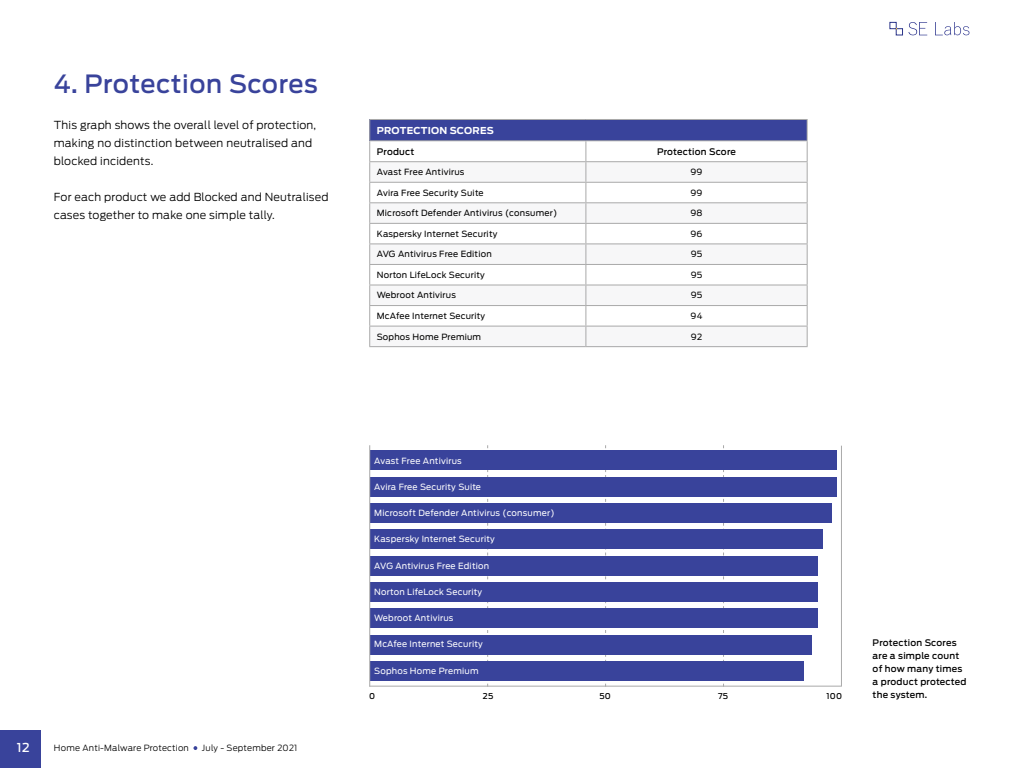
<style>
.page{position:relative;width:1024px;height:768px;background:#fff}
.page>*{position:absolute;margin:0;border:0;box-sizing:border-box;transform-origin:0 0}
.t1{font:500 25px "Antenna";letter-spacing:.02em;color:#39439b}
.t2{font:500 12.2px "Antenna";color:#fff}
.t3{font:300 11px/18px "Antenna";letter-spacing:.015em;color:#000}
.t4{font:700 9.5px "Antenna";letter-spacing:.025em;color:#fff}
.t5{font:500 9px/13px "Antenna";letter-spacing:.02em;color:#000}
.t6{font:8.5px "Antenna";letter-spacing:.025em;color:#000}
.t7{font:8.5px "Antenna";letter-spacing:.025em;color:#fff}
.t8{font:300 8.5px "Antenna";letter-spacing:.025em;color:#000}
.t9{font:500 8px "Antenna";letter-spacing:.025em;color:#000}
</style>
<div class="page">
<div style="left:0;top:730px;width:41px;height:38px;background:#39439b"></div>
<svg style="left:194px;top:746px;width:3px;height:4px"></svg>
<svg style="left:908px;top:22px;width:19px;height:13px"></svg>
<svg style="left:935px;top:22px;width:34px;height:13px"></svg>
<div style="left:890px;top:22px;width:7px;height:7px;border:1px solid #2b3589"></div>
<div style="left:896px;top:28px;width:7px;height:7px;border:1px solid #2b3589"></div>
<div style="left:370px;top:119px;width:437px;height:22px;background:#39439b"></div>
<svg style="left:370px;top:162px;width:437px;height:184px"></svg>
<svg style="left:370px;top:183px;width:437px;height:143px"></svg>
<hr style="left:369px;top:119px;width:217px;height:1px;background:#a9a9a9">
<hr style="left:586px;top:119px;width:222px;height:1px;background:#a9a9a9">
<hr style="left:369px;top:140px;width:217px;height:1px;background:#a9a9a9">
<hr style="left:586px;top:140px;width:222px;height:1px;background:#a9a9a9">
<hr style="left:369px;top:161px;width:217px;height:1px;background:#a9a9a9">
<hr style="left:586px;top:161px;width:222px;height:1px;background:#a9a9a9">
<hr style="left:369px;top:182px;width:217px;height:1px;background:#a9a9a9">
<hr style="left:586px;top:182px;width:222px;height:1px;background:#a9a9a9">
<hr style="left:369px;top:202px;width:217px;height:1px;background:#a9a9a9">
<hr style="left:586px;top:202px;width:222px;height:1px;background:#a9a9a9">
<hr style="left:369px;top:223px;width:217px;height:1px;background:#a9a9a9">
<hr style="left:586px;top:223px;width:222px;height:1px;background:#a9a9a9">
<hr style="left:369px;top:243px;width:217px;height:1px;background:#a9a9a9">
<hr style="left:586px;top:243px;width:222px;height:1px;background:#a9a9a9">
<hr style="left:369px;top:264px;width:217px;height:1px;background:#a9a9a9">
<hr style="left:586px;top:264px;width:222px;height:1px;background:#a9a9a9">
<hr style="left:369px;top:285px;width:217px;height:1px;background:#a9a9a9">
<hr style="left:586px;top:285px;width:222px;height:1px;background:#a9a9a9">
<hr style="left:369px;top:305px;width:217px;height:1px;background:#a9a9a9">
<hr style="left:586px;top:305px;width:222px;height:1px;background:#a9a9a9">
<hr style="left:369px;top:326px;width:217px;height:1px;background:#a9a9a9">
<svg style="left:369px;top:120px;width:1px;height:226px"></svg>
<hr style="left:586px;top:326px;width:222px;height:1px;background:#a9a9a9">
<svg style="left:585px;top:141px;width:1px;height:205px"></svg>
<svg style="left:807px;top:120px;width:1px;height:226px"></svg>
<hr style="left:369px;top:346px;width:217px;height:1px;background:#a9a9a9">
<hr style="left:586px;top:346px;width:222px;height:1px;background:#a9a9a9">
<svg style="left:723px;top:445px;width:1px;height:241px"></svg>
<svg style="left:487px;top:445px;width:1px;height:241px"></svg>
<svg style="left:605px;top:445px;width:1px;height:241px"></svg>
<hr style="left:369px;top:686px;width:472px;height:1px;background:#a9a9a9">
<hr style="left:841px;top:446px;width:1px;height:241px;background:#a9a9a9">
<div style="left:370px;top:451px;width:467px;height:19px;background:#39439b"></div>
<div style="left:370px;top:477px;width:467px;height:19px;background:#39439b"></div>
<div style="left:370px;top:503px;width:462px;height:19px;background:#39439b"></div>
<div style="left:370px;top:530px;width:452px;height:19px;background:#39439b"></div>
<div style="left:370px;top:556px;width:448px;height:19px;background:#39439b"></div>
<div style="left:370px;top:582px;width:448px;height:19px;background:#39439b"></div>
<div style="left:370px;top:609px;width:448px;height:19px;background:#39439b"></div>
<div style="left:370px;top:635px;width:442px;height:19px;background:#39439b"></div>
<div style="left:370px;top:661px;width:434px;height:19px;background:#39439b"></div>
<hr style="left:369px;top:445px;width:1px;height:242px;background:#a9a9a9">
<h1 class="t1" style="left:54px;top:69px;width:265px">4. Protection Scores</h1>
<p class="t3" style="left:54px;top:116px;width:264px">This graph shows the overall level of protection, making no distinction between neutralised and blocked incidents.</p>
<p class="t3" style="left:54px;top:188px;width:276px">For each product we add Blocked and Neutralised cases together to make one simple tally.</p>
<p class="t4" style="left:377px;top:125px;width:117px">PROTECTION SCORES</p>
<p class="t5" style="left:377px;top:145px;width:39px">Product</p>
<p class="t5" style="left:657px;top:145px;width:80px">Protection Score</p>
<p class="t6" style="left:377px;top:167px;width:89px">Avast Free Antivirus</p>
<p class="t6" style="left:690px;top:167px;width:14px">99</p>
<p class="t6" style="left:377px;top:188px;width:108px">Avira Free Security Suite</p>
<p class="t6" style="left:690px;top:188px;width:14px">99</p>
<p class="t6" style="left:377px;top:208px;width:182px">Microsoft Defender Antivirus (consumer)</p>
<p class="t6" style="left:690px;top:208px;width:14px">98</p>
<p class="t6" style="left:377px;top:229px;width:122px">Kaspersky Internet Security</p>
<p class="t6" style="left:690px;top:229px;width:14px">96</p>
<p class="t6" style="left:377px;top:249px;width:116px">AVG Antivirus Free Edition</p>
<p class="t6" style="left:691px;top:249px;width:13px">95</p>
<p class="t6" style="left:377px;top:270px;width:109px">Norton LifeLock Security</p>
<p class="t6" style="left:691px;top:270px;width:13px">95</p>
<p class="t6" style="left:377px;top:290px;width:81px">Webroot Antivirus</p>
<p class="t6" style="left:691px;top:290px;width:13px">95</p>
<p class="t6" style="left:377px;top:311px;width:110px">McAfee Internet Security</p>
<p class="t6" style="left:691px;top:311px;width:13px">94</p>
<p class="t6" style="left:377px;top:331px;width:106px">Sophos Home Premium</p>
<p class="t6" style="left:691px;top:331px;width:13px">92</p>
<h2 class="t2" style="left:17px;top:740px;width:14px">12</h2>
<p class="t8" style="left:54px;top:743px;width:136px">Home Anti-Malware Protection</p>
<p class="t8" style="left:202px;top:743px;width:97px">July - September 2021</p>
<p class="t7" style="left:374px;top:455px;width:89px">Avast Free Antivirus</p>
<p class="t7" style="left:374px;top:482px;width:108px">Avira Free Security Suite</p>
<p class="t7" style="left:374px;top:508px;width:182px">Microsoft Defender Antivirus (consumer)</p>
<p class="t7" style="left:374px;top:534px;width:122px">Kaspersky Internet Security</p>
<p class="t7" style="left:374px;top:560px;width:116px">AVG Antivirus Free Edition</p>
<p class="t7" style="left:374px;top:587px;width:109px">Norton LifeLock Security</p>
<p class="t7" style="left:374px;top:613px;width:81px">Webroot Antivirus</p>
<p class="t7" style="left:374px;top:639px;width:110px">McAfee Internet Security</p>
<p class="t7" style="left:374px;top:665px;width:106px">Sophos Home Premium</p>
<p class="t5" style="left:873px;top:636px;width:95px">Protection Scores are a simple count of how many times a product protected</p>
<p class="t9" style="left:369px;top:692px;width:8px">0</p>
<p class="t9" style="left:483px;top:692px;width:12px">25</p>
<p class="t9" style="left:599px;top:692px;width:13px">50</p>
<p class="t9" style="left:718px;top:692px;width:11px">75</p>
<p class="t9" style="left:827px;top:691px;width:17px">100</p>
<p class="t5" style="left:873px;top:688px;width:56px">the system.</p>
</div>
